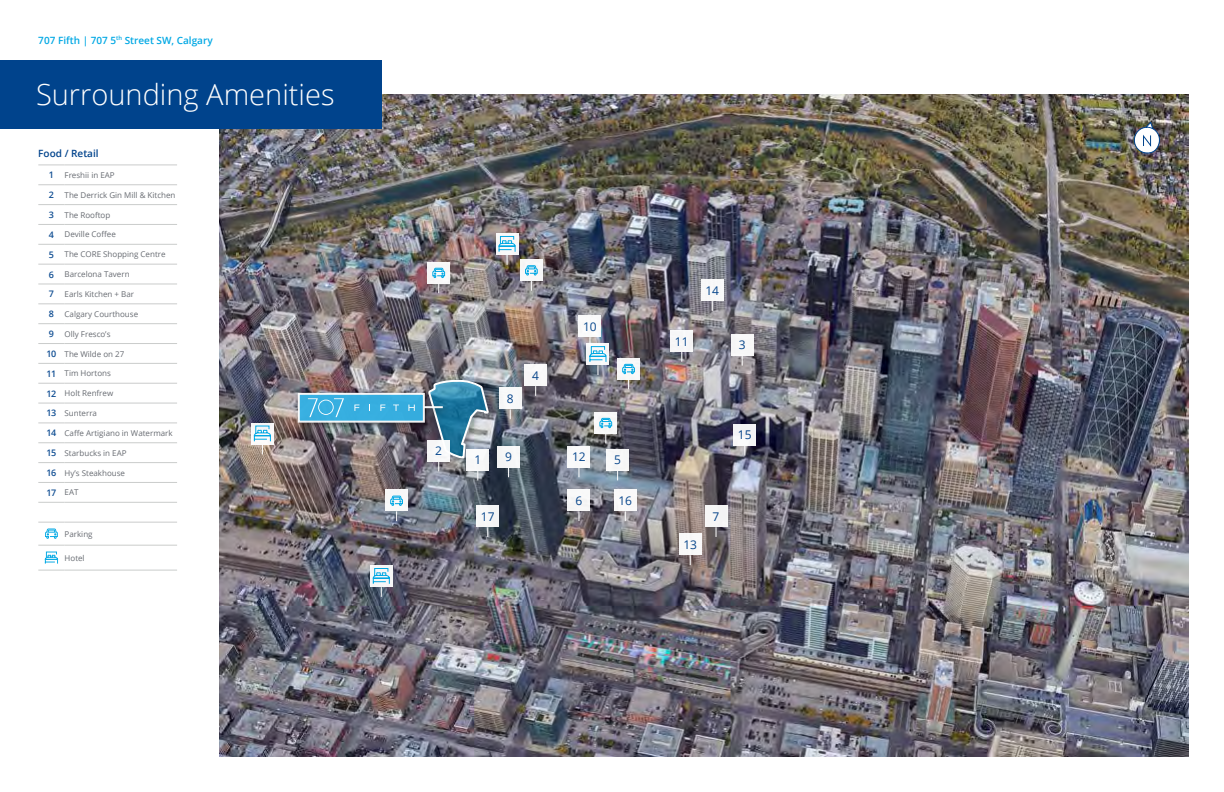
<style>
.page{position:relative;width:1224px;height:792px;background:#fff}
.page>*{position:absolute;margin:0;border:0;box-sizing:border-box;transform-origin:0 0}
.t1{font:300 29px "Open Sans";color:#fff}
.t2{font:12px "Open Sans";color:#00438c}
.t3{font:600 10px "Open Sans";color:#00a8e4}
.t4{font:600 10px "Open Sans";color:#00438c}
.t5{font:8px "Open Sans";color:#5f636a}
.s1{font-weight:600;font-size:9px;color:#00438c}
</style>
<div class="page">
<img style="left:220px;top:94px;width:968px;height:662px">
<div style="left:425px;top:377px;width:71px;height:89px;background:#000;opacity:.5"></div>
<div style="left:568px;top:489px;width:22px;height:22px;background:#f7f7f7"></div>
<div style="left:498px;top:446px;width:22px;height:22px;background:#f6f7f7"></div>
<div style="left:579px;top:315px;width:22px;height:22px;background:#fff"></div>
<div style="left:671px;top:330px;width:22px;height:22px;background:#f6f6f7"></div>
<div style="left:568px;top:446px;width:22px;height:22px;background:#fff"></div>
<div style="left:701px;top:279px;width:22px;height:22px;background:#f8f8f8"></div>
<div style="left:734px;top:424px;width:22px;height:22px;background:#f3f3f4"></div>
<div style="left:614px;top:489px;width:22px;height:22px;background:#fff"></div>
<div style="left:679px;top:533px;width:22px;height:22px;background:#f9f8f8"></div>
<div style="left:705px;top:505px;width:22px;height:22px;background:#f6f6f6"></div>
<div style="left:607px;top:449px;width:22px;height:22px;background:#f7f7f8"></div>
<div style="left:731px;top:334px;width:22px;height:22px;background:#f7f7f7"></div>
<div style="left:525px;top:364px;width:22px;height:22px;background:#f7f7f8"></div>
<div style="left:477px;top:505px;width:22px;height:22px;background:#f6f6f7"></div>
<div style="left:499px;top:387px;width:22px;height:22px;background:#f7f8f9"></div>
<div style="left:0;top:60px;width:381px;height:68px;background:#00438c"></div>
<svg style="left:1132px;top:121px;width:30px;height:33px"></svg>
<div style="left:428px;top:262px;width:22px;height:22px;background:#f7f6f6"></div>
<svg style="left:432px;top:268px;width:13px;height:10px"></svg>
<div style="left:618px;top:358px;width:22px;height:22px;background:#f8f7f7"></div>
<svg style="left:622px;top:364px;width:13px;height:10px"></svg>
<div style="left:520px;top:259px;width:22px;height:22px;background:#f7f7f7"></div>
<svg style="left:525px;top:265px;width:13px;height:26px"></svg>
<div style="left:386px;top:489px;width:22px;height:22px;background:#f8f7f8"></div>
<svg style="left:390px;top:495px;width:13px;height:26px"></svg>
<div style="left:595px;top:412px;width:22px;height:22px;background:#f8f8f7"></div>
<svg style="left:599px;top:418px;width:13px;height:10px"></svg>
<div style="left:295px;top:390px;width:156px;height:40px;background:#000;opacity:.5"></div>
<div style="left:298px;top:393px;width:127px;height:30px;background:#37aee0;border:2px solid #fff"></div>
<svg style="left:424px;top:379px;width:67px;height:101px"></svg>
<svg style="left:39px;top:185px;width:26px;height:1px"></svg>
<svg style="left:38px;top:204px;width:27px;height:1px"></svg>
<svg style="left:38px;top:224px;width:27px;height:1px"></svg>
<svg style="left:38px;top:244px;width:27px;height:1px"></svg>
<svg style="left:38px;top:264px;width:27px;height:1px"></svg>
<svg style="left:38px;top:284px;width:27px;height:1px"></svg>
<svg style="left:38px;top:304px;width:27px;height:1px"></svg>
<svg style="left:38px;top:323px;width:27px;height:1px"></svg>
<svg style="left:38px;top:343px;width:27px;height:1px"></svg>
<svg style="left:38px;top:363px;width:27px;height:1px"></svg>
<svg style="left:38px;top:383px;width:27px;height:1px"></svg>
<svg style="left:38px;top:403px;width:27px;height:1px"></svg>
<svg style="left:38px;top:423px;width:27px;height:1px"></svg>
<svg style="left:39px;top:443px;width:26px;height:1px"></svg>
<svg style="left:38px;top:462px;width:27px;height:1px"></svg>
<svg style="left:38px;top:482px;width:27px;height:1px"></svg>
<svg style="left:38px;top:502px;width:27px;height:1px"></svg>
<svg style="left:38px;top:570px;width:27px;height:1px"></svg>
<hr style="left:65px;top:185px;width:112px;height:1px;background:#c7c9c8">
<hr style="left:65px;top:204px;width:112px;height:1px;background:#c7c9c8">
<hr style="left:65px;top:224px;width:112px;height:1px;background:#c7c9c8">
<hr style="left:65px;top:244px;width:112px;height:1px;background:#c7c9c8">
<hr style="left:65px;top:264px;width:112px;height:1px;background:#c7c9c8">
<hr style="left:65px;top:284px;width:112px;height:1px;background:#c7c9c8">
<hr style="left:65px;top:304px;width:112px;height:1px;background:#c7c9c8">
<hr style="left:65px;top:323px;width:112px;height:1px;background:#c7c9c8">
<hr style="left:65px;top:343px;width:112px;height:1px;background:#c7c9c8">
<hr style="left:65px;top:363px;width:112px;height:1px;background:#c7c9c8">
<hr style="left:65px;top:383px;width:112px;height:1px;background:#c7c9c8">
<hr style="left:65px;top:403px;width:112px;height:1px;background:#c7c9c8">
<hr style="left:65px;top:423px;width:112px;height:1px;background:#c7c9c8">
<hr style="left:65px;top:443px;width:112px;height:1px;background:#c7c9c8">
<hr style="left:65px;top:462px;width:112px;height:1px;background:#c7c9c8">
<hr style="left:65px;top:482px;width:112px;height:1px;background:#c7c9c8">
<hr style="left:65px;top:502px;width:112px;height:1px;background:#c7c9c8">
<hr style="left:65px;top:522px;width:112px;height:1px;background:#c7c9c8">
<hr style="left:65px;top:545px;width:112px;height:1px;background:#c7c9c8">
<hr style="left:65px;top:570px;width:112px;height:1px;background:#c7c9c8">
<svg style="left:38px;top:165px;width:27px;height:1px"></svg>
<hr style="left:65px;top:165px;width:112px;height:1px;background:#c7c9c8">
<svg style="left:38px;top:522px;width:27px;height:17px"></svg>
<svg style="left:38px;top:545px;width:27px;height:19px"></svg>
<svg style="left:308px;top:398px;width:36px;height:19px"></svg>
<svg style="left:354px;top:405px;width:5px;height:6px"></svg>
<svg style="left:380px;top:405px;width:5px;height:6px"></svg>
<svg style="left:393px;top:405px;width:6px;height:6px"></svg>
<svg style="left:408px;top:405px;width:7px;height:6px"></svg>
<svg style="left:251px;top:423px;width:22px;height:22px"></svg>
<svg style="left:254px;top:425px;width:17px;height:29px"></svg>
<div style="left:587px;top:343px;width:22px;height:22px;background:#f5f6f7"></div>
<svg style="left:589px;top:337px;width:18px;height:38px"></svg>
<svg style="left:370px;top:565px;width:22px;height:22px"></svg>
<svg style="left:373px;top:568px;width:17px;height:29px"></svg>
<div style="left:496px;top:233px;width:22px;height:22px;background:#f7f7f8"></div>
<svg style="left:498px;top:236px;width:18px;height:29px"></svg>
<p class="t3" style="left:38px;top:33px;width:176px">707 Fifth | 707 5<sup>th</sup> Street SW, Calgary</p>
<h1 class="t1" style="left:36px;top:75px;width:300px">Surrounding Amenities</h1>
<p class="t4" style="left:38px;top:147px;width:62px">Food / Retail</p>
<p class="t5" style="left:49px;top:170px;width:67px"><span class="s1">1</span> Freshii in EAP</p>
<p class="t5" style="left:49px;top:189px;width:128px"><span class="s1">2</span> The Derrick Gin Mill &amp; Kitchen</p>
<p class="t5" style="left:49px;top:209px;width:63px"><span class="s1">3</span> The Rooftop</p>
<p class="t5" style="left:49px;top:229px;width:68px"><span class="s1">4</span> Deville Coffee</p>
<p class="t5" style="left:49px;top:249px;width:118px"><span class="s1">5</span> The CORE Shopping Centre</p>
<p class="t5" style="left:49px;top:269px;width:82px"><span class="s1">6</span> Barcelona Tavern</p>
<p class="t5" style="left:49px;top:289px;width:87px"><span class="s1">7</span> Earls Kitchen + Bar</p>
<p class="t5" style="left:49px;top:308px;width:91px"><span class="s1">8</span> Calgary Courthouse</p>
<p class="t5" style="left:49px;top:328px;width:63px"><span class="s1">9</span> Olly Fresco’s</p>
<p class="t5" style="left:47px;top:348px;width:79px"><span class="s1">10</span> The Wilde on 27</p>
<p class="t5" style="left:47px;top:368px;width:66px"><span class="s1">11</span> Tim Hortons</p>
<p class="t5" style="left:47px;top:388px;width:68px"><span class="s1">12</span> Holt Renfrew</p>
<p class="t5" style="left:47px;top:408px;width:52px"><span class="s1">13</span> Sunterra</p>
<p class="t5" style="left:47px;top:428px;width:128px"><span class="s1">14</span> Caffe Artigiano in Watermark</p>
<p class="t5" style="left:47px;top:447px;width:82px"><span class="s1">15</span> Starbucks in EAP</p>
<p class="t5" style="left:47px;top:467px;width:80px"><span class="s1">16</span> Hy’s Steakhouse</p>
<p class="t5" style="left:47px;top:487px;width:34px"><span class="s1">17</span> EAT</p>
<p class="t5" style="left:65px;top:528px;width:30px">Parking</p>
<p class="t5" style="left:65px;top:552px;width:22px">Hotel</p>
<h2 class="t2" style="left:435px;top:443px;width:8px">2</h2>
<h2 class="t2" style="left:507px;top:390px;width:8px">8</h2>
<h2 class="t2" style="left:532px;top:367px;width:8px">4</h2>
<h2 class="t2" style="left:474px;top:452px;width:8px">1</h2>
<h2 class="t2" style="left:505px;top:449px;width:8px">9</h2>
<h2 class="t2" style="left:481px;top:508px;width:15px">17</h2>
<h2 class="t2" style="left:583px;top:318px;width:15px">10</h2>
<h2 class="t2" style="left:572px;top:449px;width:15px">12</h2>
<h2 class="t2" style="left:576px;top:492px;width:8px">6</h2>
<h2 class="t2" style="left:614px;top:452px;width:8px">5</h2>
<h2 class="t2" style="left:618px;top:492px;width:15px">16</h2>
<h2 class="t2" style="left:675px;top:333px;width:15px">11</h2>
<h2 class="t2" style="left:705px;top:282px;width:15px">14</h2>
<h2 class="t2" style="left:739px;top:337px;width:8px">3</h2>
<h2 class="t2" style="left:738px;top:427px;width:15px">15</h2>
<h2 class="t2" style="left:683px;top:536px;width:15px">13</h2>
<h2 class="t2" style="left:713px;top:508px;width:8px">7</h2>
</div>
